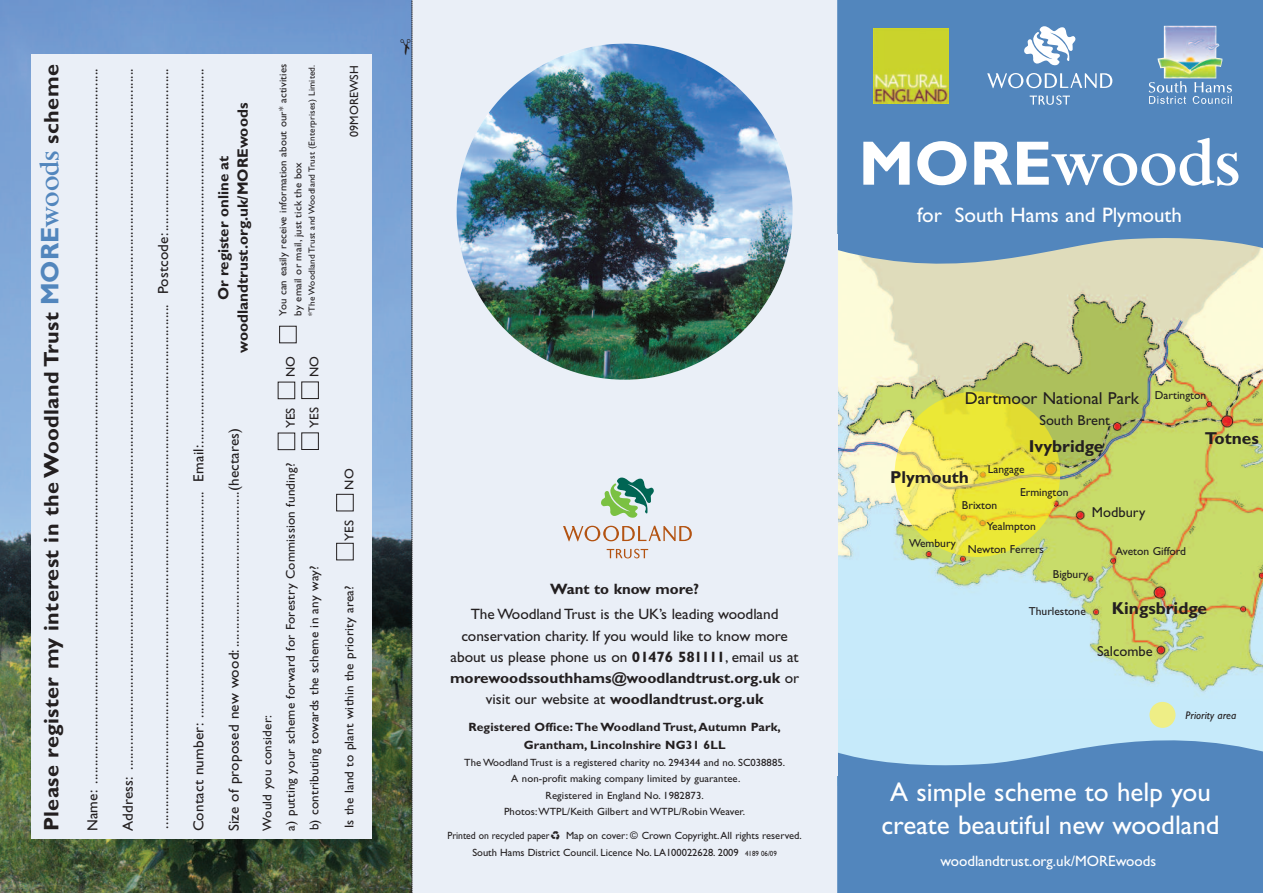
<style>
.page{position:relative;width:1263px;height:893px;background:#fff}
.page>*{position:absolute;margin:0;border:0;box-sizing:border-box;transform-origin:0 0}
.t1{font:63px "Aries Bold Ranging Figs";color:#fff}
.t2{font:27px/33.5px "Gill Sans";color:#fff;text-align:center}
.t3{font:700 21px "Gill Sans";letter-spacing:.015em;color:#231f20}
.t4{font:21px "Gill Sans";color:#fff}
.t5{font:700 17.25px "Gill Sans";color:#231f20}
.t6{font:17.25px "Gill Sans";color:#231f20}
.t7{font:15px/21px "Gill Sans";letter-spacing:-.005em;color:#231f20;text-align:center}
.t8{font:700 15px/19.2px "Gill Sans";color:#231f20;text-align:center}
.t9{font:15px "Gill Sans";color:#fff}
.t10{font:14.7px "Gill Sans";letter-spacing:.015em;color:#231f20}
.t11{font:14.4px "Gill Sans";color:#231f20}
.t12{font:12.75px/23.5px "Gill Sans";letter-spacing:.015em;color:#231f20}
.t13{font:700 12px/18px "Gill Sans";letter-spacing:.01em;color:#231f20;text-align:center}
.t14{font:12px "Gill Sans";color:#231f20}
.t15{font:11.55px/21.3px "Gill Sans";color:#231f20}
.t16{font:italic 11.1px "Gill Sans";color:#231f20}
.t17{font:10.5px/16.5px "Gill Sans";color:#231f20}
.t18{font:10.5px/16.8px "Gill Sans";color:#231f20;text-align:center;scale:.92 1}
.t19{font:9px "Gill Sans";letter-spacing:.015em;color:#231f20}
.s1{font-size:25.5px;color:#5286bd}
.s2{font-family:"Aries Bold Ranging Figs";font-weight:400;font-size:25.5px;color:#5286bd}
.s3{font-family:"Gill Sans";font-weight:700}
.s4{font-weight:700}
.s5{font-family:"Zeal";font-size:12px}
.s6{font-size:7.5px}
</style>
<div class="page">
<div style="left:412px;top:0;width:436px;height:893px;background:#eaeff7"></div>
<div style="left:837px;top:213px;width:426px;height:573px;background:#c6eafa"></div>
<img style="left:837px;top:284px;width:426px;height:414px">
<img style="left:894px;top:391px;width:166px;height:166px">
<svg style="left:1149px;top:702px;width:26px;height:18px"></svg>
<img style="left:0;top:0;width:400px;height:893px">
<svg style="left:837px;top:720px;width:426px;height:173px;fill:#5286bd"></svg>
<svg style="left:837px;top:0;width:426px;height:284px;background:#6692bd"></svg>
<svg style="left:1024px;top:26px;width:51px;height:39px"></svg>
<svg style="left:987px;top:73px;width:125px;height:15px;background:#82a8cf"></svg>
<svg style="left:1030px;top:95px;width:40px;height:10px"></svg>
<div style="left:32px;top:54px;width:340px;height:785px;background:#eaeff7"></div>
<div style="left:279px;top:326px;width:17px;height:17px;border:1px solid #231f20"></div>
<div style="left:278px;top:433px;width:17px;height:17px;border:1px solid #231f20"></div>
<div style="left:302px;top:382px;width:17px;height:17px;border:1px solid #231f20"></div>
<div style="left:302px;top:433px;width:17px;height:17px;border:1px solid #231f20"></div>
<div style="left:278px;top:382px;width:17px;height:17px;border:1px solid #231f20"></div>
<div style="left:336px;top:494px;width:17px;height:17px;border:1px solid #231f20"></div>
<div style="left:336px;top:543px;width:17px;height:17px;border:1px solid #231f20"></div>
<img style="left:1148px;top:26px;width:84px;height:78px">
<img style="left:874px;top:29px;width:75px;height:74px">
<svg style="left:601px;top:478px;width:53px;height:40px"></svg>
<svg style="left:563px;top:526px;width:129px;height:15px"></svg>
<svg style="left:607px;top:549px;width:41px;height:9px"></svg>
<img style="left:457px;top:44px;width:336px;height:336px;border-radius:50%">
<svg style="left:400px;top:0;width:13px;height:893px;background:#658093"></svg>
<h3 class="t3" style="left:43px;top:831px;width:768px;rotate:-90deg">Please register my interest in the Woodland Trust <span class="s1">MORE</span><span class="s2">woods</span> scheme</h3>
<p class="t10" style="left:87px;top:831px;width:764px;rotate:-90deg">Name: ..........................................................................................................................................................................................................</p>
<p class="t10" style="left:122px;top:831px;width:764px;rotate:-90deg">Address: ......................................................................................................................................................................................................</p>
<p class="t10" style="left:158px;top:828px;width:762px;rotate:-90deg">.................................................................................................................................................... Postcode:..............................................</p>
<p class="t10" style="left:193px;top:831px;width:764px;rotate:-90deg">Contact number: ................................................................ Email:..........................................................................................................</p>
<p class="t8" style="left:215px;top:353px;width:251px;rotate:-90deg">Or register online at woodlandtrust.org.uk/MOREwoods</p>
<p class="t17" style="left:276px;top:316px;width:253px;line-height:15px;rotate:-90deg">You can easily receive information about our* activities by email or mail, just tick the box</p>
<p class="t19" style="left:308px;top:316px;width:252px;rotate:-90deg">*The Woodland Trust and Woodland Trust (Enterprises) Limited.</p>
<p class="t12" style="left:280px;top:377px;width:23px;rotate:-90deg">NO</p>
<p class="t12" style="left:304px;top:377px;width:23px;rotate:-90deg">NO</p>
<p class="t10" style="left:228px;top:831px;width:405px;rotate:-90deg">Size of proposed new wood: ............................................(hectares)</p>
<p class="t12" style="left:280px;top:428px;width:22px;rotate:-90deg">YES</p>
<p class="t12" style="left:304px;top:428px;width:22px;rotate:-90deg">YES</p>
<p class="t12" style="left:256px;top:830px;width:369px;rotate:-90deg">Would you consider:<br>a) putting your scheme forward for Forestry Commission funding?</p>
<p class="t12" style="left:304px;top:830px;width:266px;rotate:-90deg">b) contributing towards the scheme in any way?</p>
<p class="t14" style="left:350px;top:137px;width:73px;rotate:-90deg">09MOREWSH</p>
<p class="t12" style="left:339px;top:490px;width:23px;rotate:-90deg">NO</p>
<p class="t12" style="left:339px;top:541px;width:22px;rotate:-90deg">YES</p>
<p class="t12" style="left:339px;top:828px;width:244px;rotate:-90deg">Is the land to plant within the priority area?</p>
<h1 class="t1" style="left:858px;top:138px;width:384px"><span class="s3">MORE</span>woods</h1>
<h3 class="t4" style="left:917px;top:207px;width:267px">for South Hams and Plymouth</h3>
<p class="t8" style="left:550px;top:581px;width:150px">Want to know more?</p>
<p class="t7" style="left:450px;top:605px;width:351px">The Woodland Trust is the UK’s leading woodland conservation charity. If you would like to know more about us please phone us on <span class="s4">01476 581111</span>, email us at <span class="s4">morewoodssouthhams@woodlandtrust.org.uk</span> or visit our website at <span class="s4">woodlandtrust.org.uk</span></p>
<p class="t13" style="left:468px;top:719px;width:314px">Registered Office: The Woodland Trust,Autumn Park,<br>Grantham, Lincolnshire NG31 6LL</p>
<p class="t17" style="left:464px;top:755px;width:322px;text-align:center">The Woodland Trust is a registered charity no. 294344 and no. SC038885.<br>A non-profit making company limited by guarantee.<br>Registered in England No. 1982873.<br>Photos:WTPL/Keith Gilbert and WTPL/Robin Weaver.</p>
<p class="t18" style="left:447px;top:828px;width:387px">Printed on recycled paper<span class="s5">Á</span> Map on cover: © Crown Copyright.All rights reserved.<br>South Hams District Council. Licence No. LA100022628. 2009 <span class="s6">4189 06/09</span></p>
<p class="t6" style="left:965px;top:392px;width:176px">Dartmoor National Park</p>
<p class="t11" style="left:1039px;top:414px;width:72px">South Brent</p>
<p class="t5" style="left:890px;top:471px;width:80px">Plymouth</p>
<p class="t5" style="left:1029px;top:440px;width:76px">Ivybridge</p>
<p class="t15" style="left:988px;top:459px;width:38px">Langage</p>
<p class="t15" style="left:1020px;top:483px;width:50px">Ermington</p>
<p class="t15" style="left:987px;top:495px;width:51px;text-indent:-25px">Brixton<br>Yealmpton</p>
<p class="t11" style="left:1092px;top:507px;width:55px">Modbury</p>
<p class="t15" style="left:1155px;top:385px;width:53px">Dartington</p>
<p class="t5" style="left:1205px;top:431px;width:55px">Totnes</p>
<p class="t15" style="left:909px;top:533px;width:48px">Wembury</p>
<p class="t15" style="left:968px;top:539px;width:78px">Newton Ferrers</p>
<p class="t15" style="left:1053px;top:564px;width:37px">Bigbury</p>
<p class="t15" style="left:1029px;top:602px;width:59px">Thurlestone</p>
<p class="t15" style="left:1115px;top:542px;width:72px">Aveton Gifford</p>
<p class="t5" style="left:1112px;top:602px;width:97px">Kingsbridge</p>
<p class="t11" style="left:1097px;top:646px;width:57px">Salcombe</p>
<p class="t16" style="left:1185px;top:711px;width:52px">Priority area</p>
<h2 class="t2" style="left:881px;top:778px;width:340px">A simple scheme to help you create beautiful new woodland</h2>
<p class="t9" style="left:940px;top:856px;width:217px">woodlandtrust.org.uk/MOREwoods</p>
</div>
